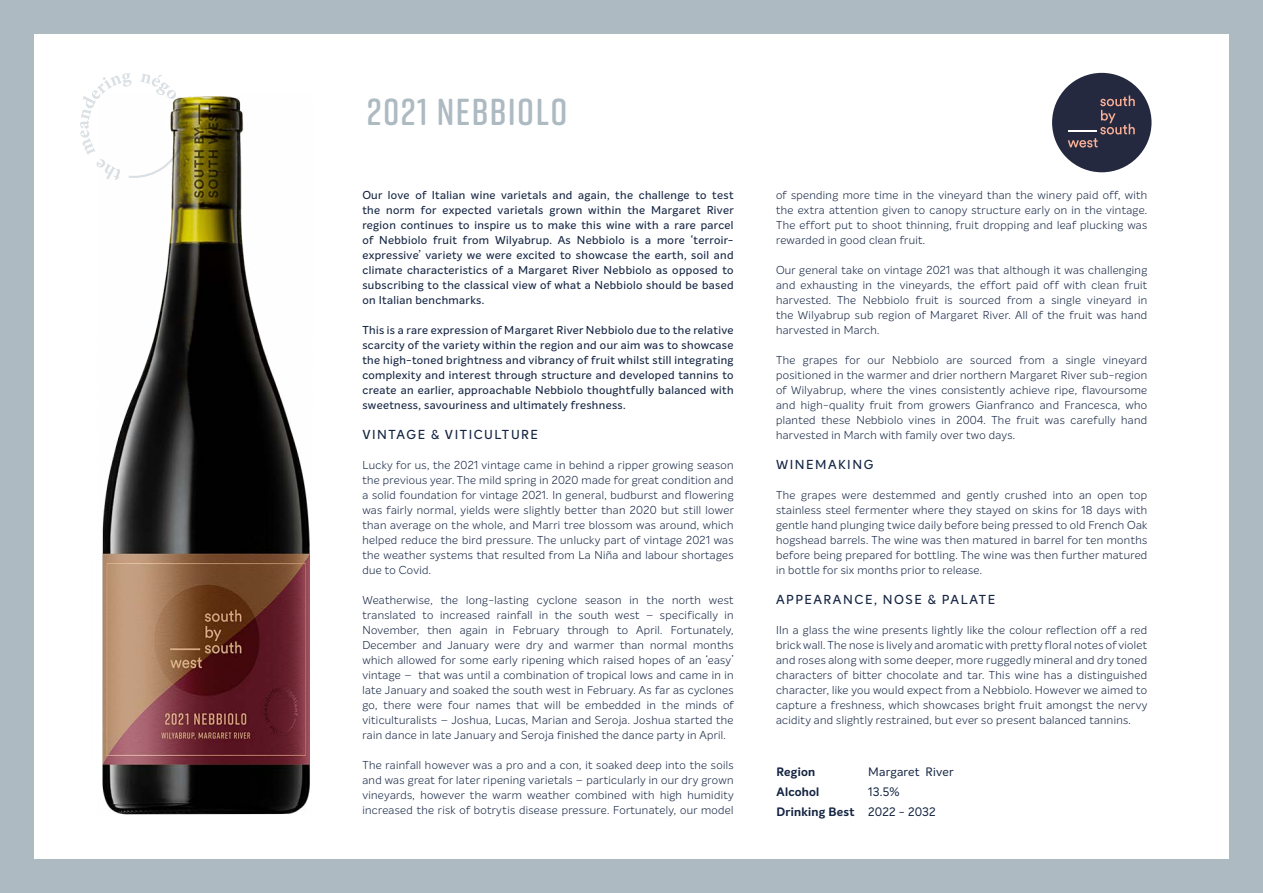
<style>
.page{position:relative;width:1263px;height:893px;background:#adbac2}
.page>*{position:absolute;margin:0;border:0;box-sizing:border-box;transform-origin:0 0}
.t1{font:600 37.5px "Rift Soft";letter-spacing:.04em;color:#adbac2}
.t2{font:500 12.75px "Intelo Alt";letter-spacing:.12em;color:#142442}
.t3{font:12px/20px "Intelo";letter-spacing:.02em;color:#142442}
.t4{font:700 12px "Intelo";letter-spacing:.02em;color:#142442}
.t5{font:300 11.25px/15px "Intelo";letter-spacing:.03em;color:#142442;text-align:justify}
.t6{font:500 11.25px/15px "Intelo";letter-spacing:.03em;color:#142442;text-align:justify}
.s1{font-weight:700}
</style>
<div class="page">
<div style="left:34px;top:34px;width:1195px;height:825px;background:#fff"></div>
<img style="left:102px;top:96px;width:208px;height:719px">
<div style="left:1052px;top:73px;width:99px;height:99px;background:#242940;border-radius:50%"></div>
<svg style="left:1068px;top:95px;width:67px;height:53px"></svg>
<svg style="left:80px;top:73px;width:110px;height:107px"></svg>
<h1 class="t1" style="left:367px;top:85px;width:202px">2021 NEBBIOLO</h1>
<p class="t6" style="left:362px;top:188px;width:373px">Our love of Italian wine varietals and again, the challenge to test the norm for expected varietals grown within the Margaret River region continues to inspire us to make this wine with a rare parcel of Nebbiolo fruit from Wilyabrup. As Nebbiolo is a more ‘terroir&shy;expressive’ variety we were excited to showcase the earth, soil and climate characteristics of a Margaret River Nebbiolo as opposed to subscribing to the classical view of what a Nebbiolo should be based on Italian benchmarks.</p>
<p class="t6" style="left:362px;top:323px;width:373px">This is a rare expression of Margaret River Nebbiolo due to the relative scarcity of the variety within the region and our aim was to showcase the high-toned brightness and vibrancy of fruit whilst still integrating complexity and interest through structure and developed tannins to create an earlier, approachable Nebbiolo thoughtfully balanced with sweetness, savouriness and ultimately freshness.</p>
<p class="t2" style="left:362px;top:427px;width:177px">VINTAGE &amp; VITICULTURE</p>
<p class="t5" style="left:362px;top:458px;width:373px">Lucky for us, the 2021 vintage came in behind a ripper growing season the previous year. The mild spring in 2020 made for great condition and a solid foundation for vintage 2021. In general, budburst and flowering was fairly normal, yields were slightly better than 2020 but still lower than average on the whole, and Marri tree blossom was around, which helped reduce the bird pressure. The unlucky part of vintage 2021 was the weather systems that resulted from La Niña and labour shortages due to Covid.</p>
<p class="t5" style="left:362px;top:593px;width:373px">Weatherwise, the long-lasting cyclone season in the north west translated to increased rainfall in the south west – specifically in November, then again in February through to April. Fortunately, December and January were dry and warmer than normal months which allowed for some early ripening which raised hopes of an ‘easy’ vintage – that was until a combination of tropical lows and came in in late January and soaked the south west in February. As far as cyclones go, there were four names that will be embedded in the minds of viticulturalists – Joshua, Lucas, Marian and Seroja. Joshua started the rain dance in late January and Seroja finished the dance party in April.</p>
<p class="t5" style="left:362px;top:757px;width:373px">The rainfall however was a pro and a con, it soaked deep into the soils and was great for later ripening varietals – particularly in our dry grown vineyards, however the warm weather combined with high humidity increased the risk of botrytis disease pressure. Fortunately, our model</p>
<p class="t5" style="left:776px;top:187px;width:373px">of spending more time in the vineyard than the winery paid off, with the extra attention given to canopy structure early on in the vintage.<br>The effort put to shoot thinning, fruit dropping and leaf plucking was rewarded in good clean fruit.</p>
<p class="t5" style="left:776px;top:262px;width:373px">Our general take on vintage 2021 was that although it was challenging and exhausting in the vineyards, the effort paid off with clean fruit harvested. The Nebbiolo fruit is sourced from a single vineyard in the Wilyabrup sub region of Margaret River. All of the fruit was hand harvested in March.</p>
<p class="t5" style="left:776px;top:352px;width:373px">The grapes for our Nebbiolo are sourced from a single vineyard positioned in the warmer and drier northern Margaret River sub-region of Wilyabrup, where the vines consistently achieve ripe, flavoursome and high-quality fruit from growers Gianfranco and Francesca, who planted these Nebbiolo vines in 2004. The fruit was carefully hand harvested in March with family over two days.</p>
<p class="t2" style="left:776px;top:457px;width:99px">WINEMAKING</p>
<p class="t5" style="left:776px;top:488px;width:373px">The grapes were destemmed and gently crushed into an open top stainless steel fermenter where they stayed on skins for 18 days with gentle hand plunging twice daily before being pressed to old French Oak hogshead barrels. The wine was then matured in barrel for ten months before being prepared for bottling. The wine was then further matured in bottle for six months prior to release.</p>
<p class="t2" style="left:776px;top:592px;width:221px">APPEARANCE, NOSE &amp; PALATE</p>
<p class="t5" style="left:776px;top:623px;width:373px">IIn a glass the wine presents lightly like the colour reflection off a red brick wall. The nose is lively and aromatic with pretty floral notes of violet and roses along with some deeper, more ruggedly mineral and dry toned characters of bitter chocolate and tar. This wine has a distinguished character, like you would expect from a Nebbiolo. However we aimed to capture a freshness, which showcases bright fruit amongst the nervy acidity and slightly restrained, but ever so present balanced tannins.</p>
<p class="t4" style="left:777px;top:765px;width:40px">Region</p>
<p class="t3" style="left:868px;top:762px;width:87px">Margaret River</p>
<p class="t4" style="left:777px;top:785px;width:44px">Alcohol</p>
<p class="t3" style="left:777px;top:782px;width:161px;text-indent:92px">13.5%<br><span class="s1">Drinking Best</span> 2022 - 2032</p>
</div>
